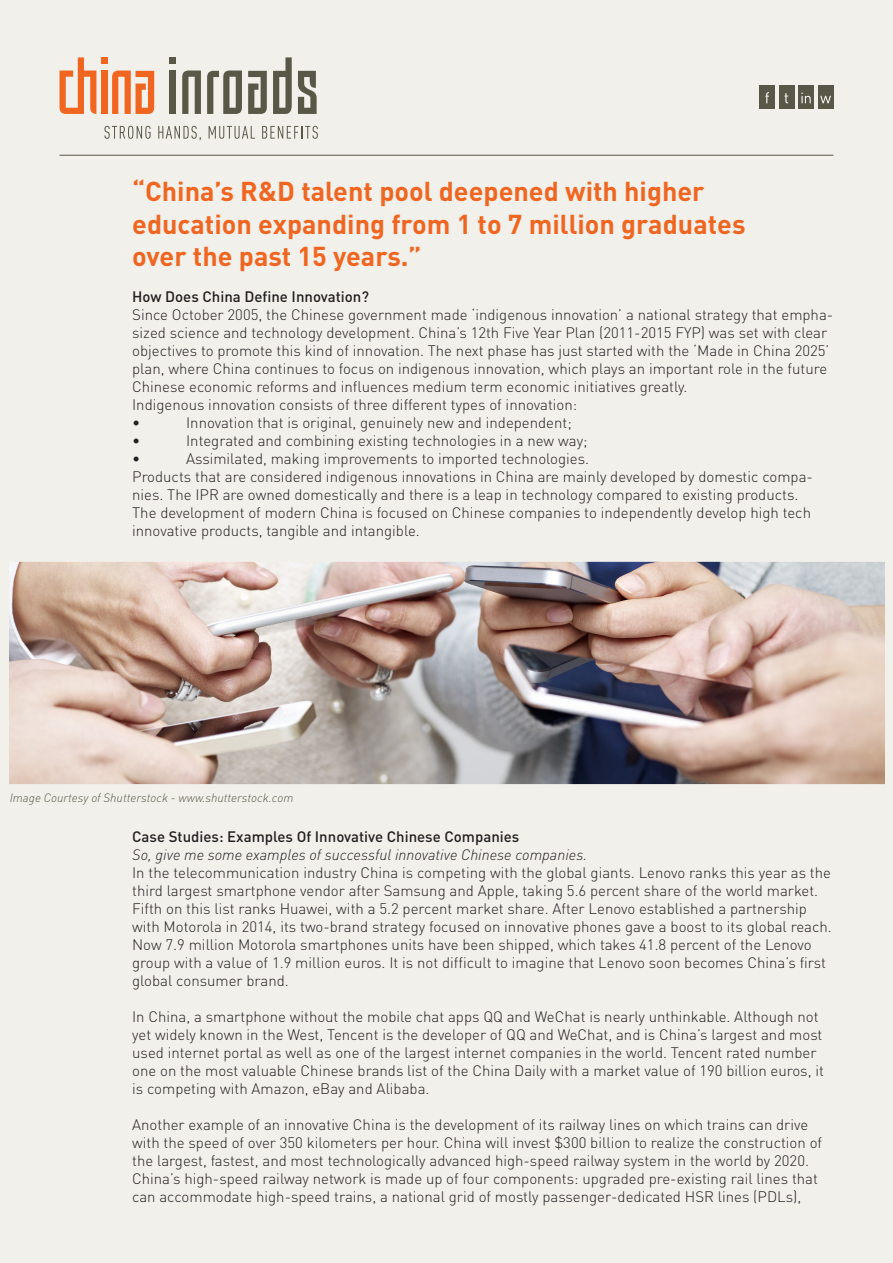
<style>
.page{position:relative;width:893px;height:1263px;background:#f1f0eb}
.page>*{position:absolute;margin:0;border:0;box-sizing:border-box;transform-origin:0 0}
.t1{font:700 27px/32.4px "DIN";color:#f06621}
.t2{font:300 15px/18px "DIN";color:#231f20}
.t3{font:500 15px "DIN";color:#231f20}
.t4{font:italic 300 15px "DIN";color:#231f20}
.t5{font:italic 300 12px "DIN";color:#595747}
</style>
<div class="page">
<hr style="left:60px;top:155px;width:773px;height:1px;background:#595747">
<div style="left:798px;top:86px;width:16px;height:23px;background:#595747"></div>
<svg style="left:801px;top:93px;width:10px;height:10px"></svg>
<div style="left:818px;top:86px;width:15px;height:23px;background:#595747"></div>
<svg style="left:820px;top:96px;width:11px;height:7px"></svg>
<div style="left:759px;top:86px;width:16px;height:23px;background:#595747"></div>
<svg style="left:765px;top:92px;width:4px;height:11px"></svg>
<div style="left:779px;top:86px;width:15px;height:23px;background:#595747"></div>
<svg style="left:784px;top:93px;width:4px;height:10px"></svg>
<svg style="left:248px;top:71px;width:19px;height:43px"></svg>
<svg style="left:273px;top:57px;width:19px;height:57px"></svg>
<svg style="left:298px;top:71px;width:19px;height:43px"></svg>
<div style="left:101px;top:71px;width:6px;height:43px;background:#f06621"></div>
<div style="left:170px;top:71px;width:6px;height:43px;background:#595747"></div>
<svg style="left:112px;top:70px;width:42px;height:44px"></svg>
<svg style="left:182px;top:70px;width:19px;height:44px"></svg>
<svg style="left:60px;top:57px;width:36px;height:57px"></svg>
<svg style="left:207px;top:70px;width:35px;height:44px"></svg>
<div style="left:101px;top:57px;width:6px;height:7px;background:#f06621"></div>
<div style="left:170px;top:57px;width:6px;height:7px;background:#595747"></div>
<svg style="left:104px;top:126px;width:47px;height:13px"></svg>
<svg style="left:158px;top:126px;width:43px;height:14px"></svg>
<svg style="left:209px;top:126px;width:46px;height:13px"></svg>
<svg style="left:262px;top:126px;width:56px;height:13px"></svg>
<img style="left:9px;top:561px;width:876px;height:224px">
<h1 class="t1" style="left:132px;top:174px;width:615px">“China’s R&amp;D talent pool deepened with higher education expanding from 1 to 7 million graduates over the past 15 years.”</h1>
<p class="t3" style="left:132px;top:287px;width:238px">How Does China Define Innovation?</p>
<p class="t2" style="left:132px;top:306px;width:702px">Since October 2005, the Chinese government made ‘indigenous innovation’ a national strategy that empha&shy;sized science and technology development. China’s 12th Five Year Plan (2011-2015 FYP) was set with clear objectives to promote this kind of innovation. The next phase has just started with the ‘Made in China 2025’ plan, where China continues to focus on indigenous innovation, which plays an important role in the future Chinese economic reforms and influences medium term economic initiatives greatly.<br>Indigenous innovation consists of three different types of innovation:<br>•</p>
<p class="t2" style="left:186px;top:414px;width:387px">Innovation that is original, genuinely new and independent;</p>
<p class="t2" style="left:132px;top:432px;width:10px">•</p>
<p class="t2" style="left:186px;top:432px;width:403px">Integrated and combining existing technologies in a new way;</p>
<p class="t2" style="left:132px;top:450px;width:10px">•</p>
<p class="t2" style="left:132px;top:450px;width:682px;text-indent:54px">Assimilated, making improvements to imported technologies.<br>Products that are considered indigenous innovations in China are mainly developed by domestic compa&shy;nies. The IPR are owned domestically and there is a leap in technology compared to existing products.<br>The development of modern China is focused on Chinese companies to independently develop high tech innovative products, tangible and intangible.</p>
<p class="t5" style="left:10px;top:790px;width:285px">Image Courtesy of Shutterstock - www.shutterstock.com</p>
<p class="t3" style="left:132px;top:827px;width:389px">Case Studies: Examples Of Innovative Chinese Companies</p>
<p class="t4" style="left:132px;top:846px;width:456px">So, give me some examples of successful innovative Chinese companies.</p>
<p class="t2" style="left:132px;top:864px;width:701px">In the telecommunication industry China is competing with the global giants. Lenovo ranks this year as the third largest smartphone vendor after Samsung and Apple, taking 5.6 percent share of the world market.<br>Fifth on this list ranks Huawei, with a 5.2 percent market share. After Lenovo established a partnership with Motorola in 2014, its two-brand strategy focused on innovative phones gave a boost to its global reach.<br>Now 7.9 million Motorola smartphones units have been shipped, which takes 41.8 percent of the Lenovo group with a value of 1.9 million euros. It is not difficult to imagine that Lenovo soon becomes China’s first global consumer brand.</p>
<p class="t2" style="left:132px;top:1008px;width:693px">In China, a smartphone without the mobile chat apps QQ and WeChat is nearly unthinkable. Although not yet widely known in the West, Tencent is the developer of QQ and WeChat, and is China’s largest and most used internet portal as well as one of the largest internet companies in the world. Tencent rated number one on the most valuable Chinese brands list of the China Daily with a market value of 190 billion euros, it is competing with Amazon, eBay and Alibaba.</p>
<p class="t2" style="left:132px;top:1116px;width:691px">Another example of an innovative China is the development of its railway lines on which trains can drive with the speed of over 350 kilometers per hour. China will invest $300 billion to realize the construction of the largest, fastest, and most technologically advanced high-speed railway system in the world by 2020.<br>China’s high-speed railway network is made up of four components: upgraded pre-existing rail lines that can accommodate high-speed trains, a national grid of mostly passenger-dedicated HSR lines (PDLs),</p>
</div>
